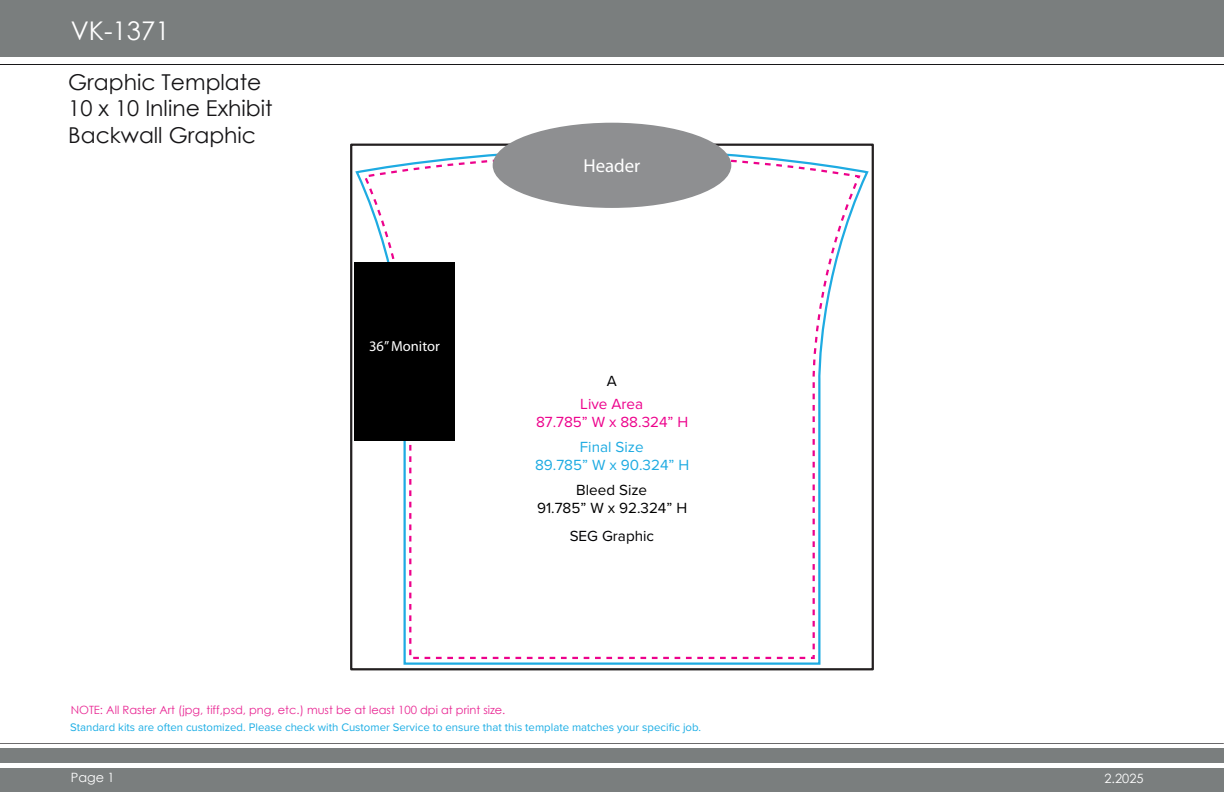
<style>
.page{position:relative;width:1224px;height:792px;background:#fff}
.page>*{position:absolute;margin:0;border:0;box-sizing:border-box;transform-origin:0 0}
.t1{font:25.7px "Century Gothic";color:#fff}
.t2{font:21.9px/26.2px "Century Gothic";color:#161517}
.t3{font:18.8px "Myriad Pro";color:#fff}
.t4{font:15.2px/18.3px "Proxima Nova";color:#1eabe2;text-align:center}
.t5{font:15.2px/18.3px "Proxima Nova";color:#000;text-align:center}
.t6{font:15.2px/18.3px "Proxima Nova";color:#ed028c;text-align:center}
.t7{font:15.2px "Proxima Nova";color:#000003}
.t8{font:14.6px "Myriad Pro";color:#fff}
.t9{font:12.8px "Century Gothic";color:#fff}
.t10{font:11.4px "Proxima Nova";color:#1daee5}
.t11{font:11.4px "Century Gothic";color:#e92693}
</style>
<div class="page">
<div style="left:0;top:749px;width:1224px;height:43px;background:#7a7e7e"></div>
<div style="left:0;top:763px;width:1224px;height:5px;background:#fff"></div>
<hr style="left:0;top:743px;width:1224px;height:1px;background:#181719">
<div style="left:0;top:0;width:1224px;height:57px;background:#7a7e7e"></div>
<hr style="left:0;top:64px;width:1224px;height:1px;background:#181719">
<svg style="left:355px;top:148px;width:514px;height:517px"></svg>
<svg style="left:362px;top:154px;width:500px;height:506px"></svg>
<div style="left:350px;top:144px;width:524px;height:526px;border:2px solid #231f20"></div>
<div style="left:354px;top:262px;width:101px;height:179px;background:#000"></div>
<div style="left:493px;top:123px;width:238px;height:85px;background:#8e8f91;border-radius:50%"></div>
<h1 class="t1" style="left:71px;top:13px;width:100px">VK-1371</h1>
<h2 class="t2" style="left:68px;top:69px;width:206px">Graphic Template<br>10 x 10 Inline Exhibit<br>Backwall Graphic</h2>
<h3 class="t3" style="left:584px;top:155px;width:58px">Header</h3>
<p class="t8" style="left:369px;top:338px;width:72px">36” Monitor</p>
<h3 class="t7" style="left:607px;top:370px;width:12px">A</h3>
<h3 class="t6" style="left:536px;top:394px;width:154px">Live Area<br>87.785” W x 88.324” H</h3>
<h3 class="t4" style="left:535px;top:437px;width:156px">Final Size<br>89.785” W x 90.324” H</h3>
<h3 class="t5" style="left:537px;top:480px;width:152px">Bleed Size<br>91.785” W x 92.324” H</h3>
<h3 class="t7" style="left:570px;top:525px;width:86px">SEG Graphic</h3>
<p class="t11" style="left:71px;top:702px;width:436px">NOTE: All Raster Art (jpg, tiff,psd, png, etc.) must be at least 100 dpi at print size.</p>
<p class="t10" style="left:70px;top:718px;width:632px">Standard kits are often customized. Please check with Customer Service to ensure that this template matches your specific job.</p>
<p class="t9" style="left:71px;top:769px;width:45px">Page 1</p>
<p class="t9" style="left:1105px;top:769px;width:41px">2.2025</p>
</div>
